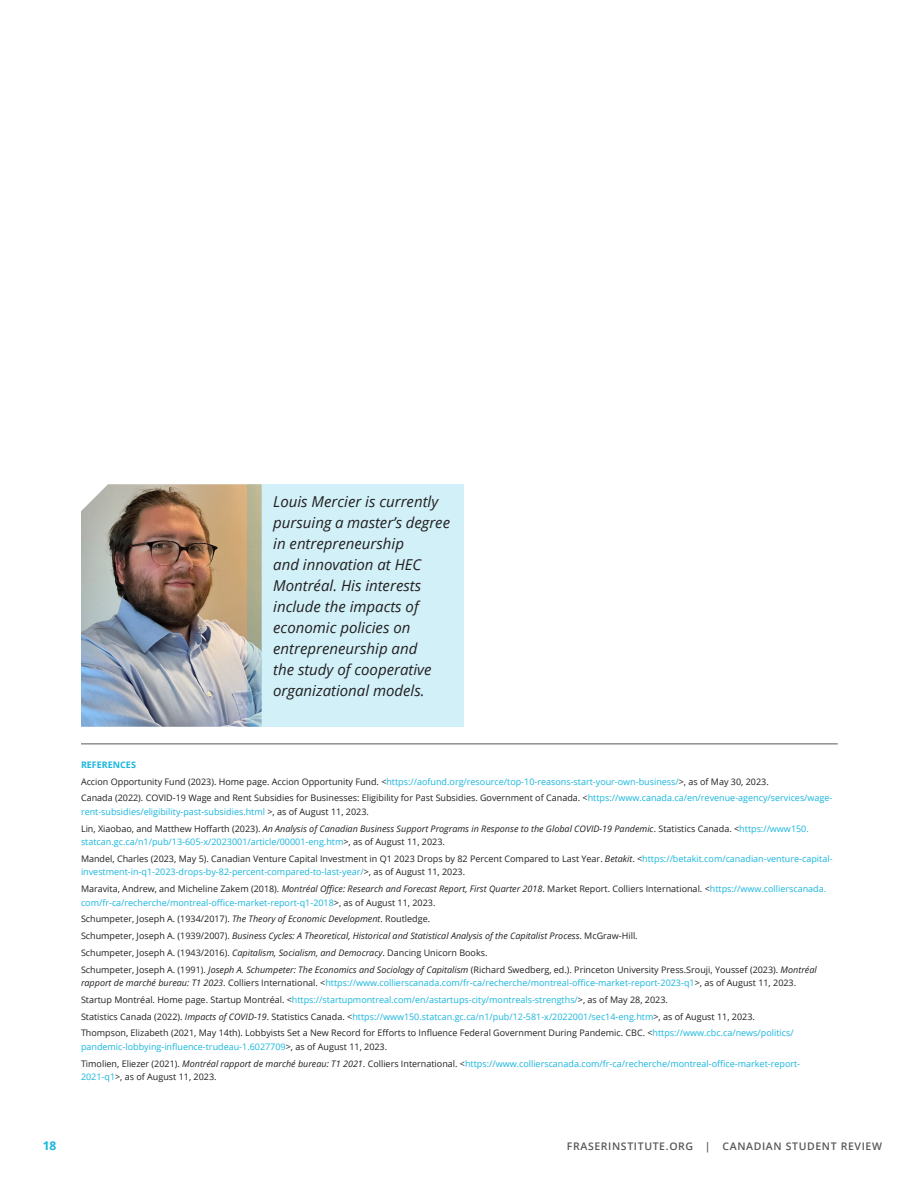
<style>
.page{position:relative;width:918px;height:1188px;background:#fff}
.page>*{position:absolute;margin:0;border:0;box-sizing:border-box;transform-origin:0 0}
.Main_Body_Copy{font:italic 15px/21px "Open Sans";color:#231f20}
.t1{font:700 12px "Open Sans";color:#18b6dd}
.t2{font:600 10.5px "Open Sans";letter-spacing:.06em;color:#57585a}
.Main_References{font:9px/13.5px "Open Sans";color:#231f20}
.Main_References-2{font:9px/13.5px "Open Sans";color:#18b6dd}
.Main_References-3{font:italic 9px/13.5px "Open Sans";color:#231f20}
.Main_References-4{font:700 9px "Open Sans";color:#18b6dd}
.s1{color:#18b6dd}
.s2{font-style:normal}
.s3{font-style:normal;color:#18b6dd}
.s4{font-style:italic}
.s5{color:#231f20}
.s6{font-style:italic;color:#231f20}
</style>
<div class="page">
<img style="left:81px;top:484px;width:166px;height:243px">
<div style="left:247px;top:484px;width:217px;height:243px;background:#d1f0f8"></div>
<hr style="left:81px;top:744px;width:757px;height:1px;background:#57585a">
<p class="Main_Body_Copy" style="left:273px;top:491px;width:178px">Louis Mercier is currently pursuing a master’s degree in entrepreneurship<br>and innovation at HEC<br>Montréal. His interests include the impacts of economic policies on entrepreneurship and<br>the study of cooperative organizational models.</p>
<p class="Main_References-4" style="left:81px;top:758px;width:56px">REFERENCES</p>
<p class="Main_References" style="left:81px;top:774px;width:689px">Accion Opportunity Fund (2023). Home page. Accion Opportunity Fund. &lt;<span class="s1">https://aofund.org/resource/top-10-reasons-start-your-own-business/</span>&gt;, as of May 30, 2023.</p>
<p class="Main_References" style="left:81px;top:791px;width:753px">Canada (2022). COVID-19 Wage and Rent Subsidies for Businesses: Eligibility for Past Subsidies. Government of Canada. &lt;<span class="s1">https://www.canada.ca/en/revenue-agency/services/wage&shy;rent-subsidies/eligibility-past-subsidies.html</span> &gt;, as of August 11, 2023.</p>
<p class="Main_References-3" style="left:81px;top:821px;width:729px"><span class="s2">Lin, Xiaobao, and Matthew Hoffarth (2023).</span> An Analysis of Canadian Business Support Programs in Response to the Global COVID-19 Pandemic<span class="s2">. Statistics Canada. &lt;</span><span class="s3">https://www150. statcan.gc.ca/n1/pub/13-605-x/2023001/article/00001-eng.htm</span><span class="s2">&gt;, as of August 11, 2023.</span></p>
<p class="Main_References" style="left:81px;top:852px;width:753px">Mandel, Charles (2023, May 5). Canadian Venture Capital Investment in Q1 2023 Drops by 82 Percent Compared to Last Year. <span class="s4">Betakit</span>. &lt;<span class="s1">https://betakit.com/canadian-venture-capital&shy;investment-in-q1-2023-drops-by-82-percent-compared-to-last-year/</span>&gt;, as of August 11, 2023.</p>
<p class="Main_References" style="left:81px;top:882px;width:747px">Maravita, Andrew, and Micheline Zakem (2018). <span class="s4">Montréal Office: Research and Forecast Report, First Quarter 2018</span>. Market Report. Colliers International. &lt;<span class="s1">https://www.collierscanada. com/fr-ca/recherche/montreal-office-market-report-q1-2018</span>&gt;, as of August 11, 2023.</p>
<p class="Main_References" style="left:81px;top:912px;width:351px">Schumpeter, Joseph A. (1934/2017). <span class="s4">The Theory of Economic Development</span>. Routledge.</p>
<p class="Main_References-3" style="left:81px;top:929px;width:558px"><span class="s2">Schumpeter, Joseph A. (1939/2007).</span> Business Cycles: A Theoretical, Historical and Statistical Analysis of the Capitalist Process<span class="s2">. McGraw-Hill.</span></p>
<p class="Main_References" style="left:81px;top:946px;width:408px">Schumpeter, Joseph A. (1943/2016). <span class="s4">Capitalism, Socialism, and Democracy</span>. Dancing Unicorn Books.</p>
<p class="Main_References" style="left:81px;top:962px;width:737px">Schumpeter, Joseph A. (1991). <span class="s4">Joseph A. Schumpeter: The Economics and Sociology of Capitalism</span> (Richard Swedberg, ed.). Princeton University Press.Srouji, Youssef (2023). <span class="s4">Montréal rapport de marché bureau: T1 2023</span>. Colliers International. &lt;<span class="s1">https://www.collierscanada.com/fr-ca/recherche/montreal-office-market-report-2023-q1</span>&gt;, as of August 11, 2023.</p>
<p class="Main_References-2" style="left:81px;top:993px;width:588px"><span class="s5">Startup Montréal. Home page. Startup Montréal. &lt;</span>https://startupmontreal.com/en/astartups-city/montreals-strengths/<span class="s5">&gt;, as of May 28, 2023.</span></p>
<p class="Main_References-2" style="left:81px;top:1009px;width:675px"><span class="s5">Statistics Canada (2022).</span> <span class="s6">Impacts of COVID-19</span><span class="s5">. Statistics Canada. &lt;</span>https://www150.statcan.gc.ca/n1/pub/12-581-x/2022001/sec14-eng.htm<span class="s5">&gt;, as of August 11, 2023.</span></p>
<p class="Main_References" style="left:81px;top:1026px;width:714px">Thompson, Elizabeth (2021, May 14th). Lobbyists Set a New Record for Efforts to Influence Federal Government During Pandemic. CBC. &lt;<span class="s1">https://www.cbc.ca/news/politics/ pandemic-lobbying-influence-trudeau-1.6027709</span>&gt;, as of August 11, 2023.</p>
<p class="Main_References-2" style="left:81px;top:1056px;width:721px"><span class="s5">Timolien, Eliezer (2021).</span> <span class="s6">Montréal rapport de marché bureau: T1 2021</span><span class="s5">. Colliers International. &lt;</span>https://www.collierscanada.com/fr-ca/recherche/montreal-office-market-report-<br>2021-q1<span class="s5">&gt;, as of August 11, 2023.</span></p>
<h2 class="t1" style="left:43px;top:1137px;width:15px">18</h2>
<p class="t2" style="left:567px;top:1139px;width:317px">FRASERINSTITUTE.ORG | CANADIAN STUDENT REVIEW</p>
</div>
